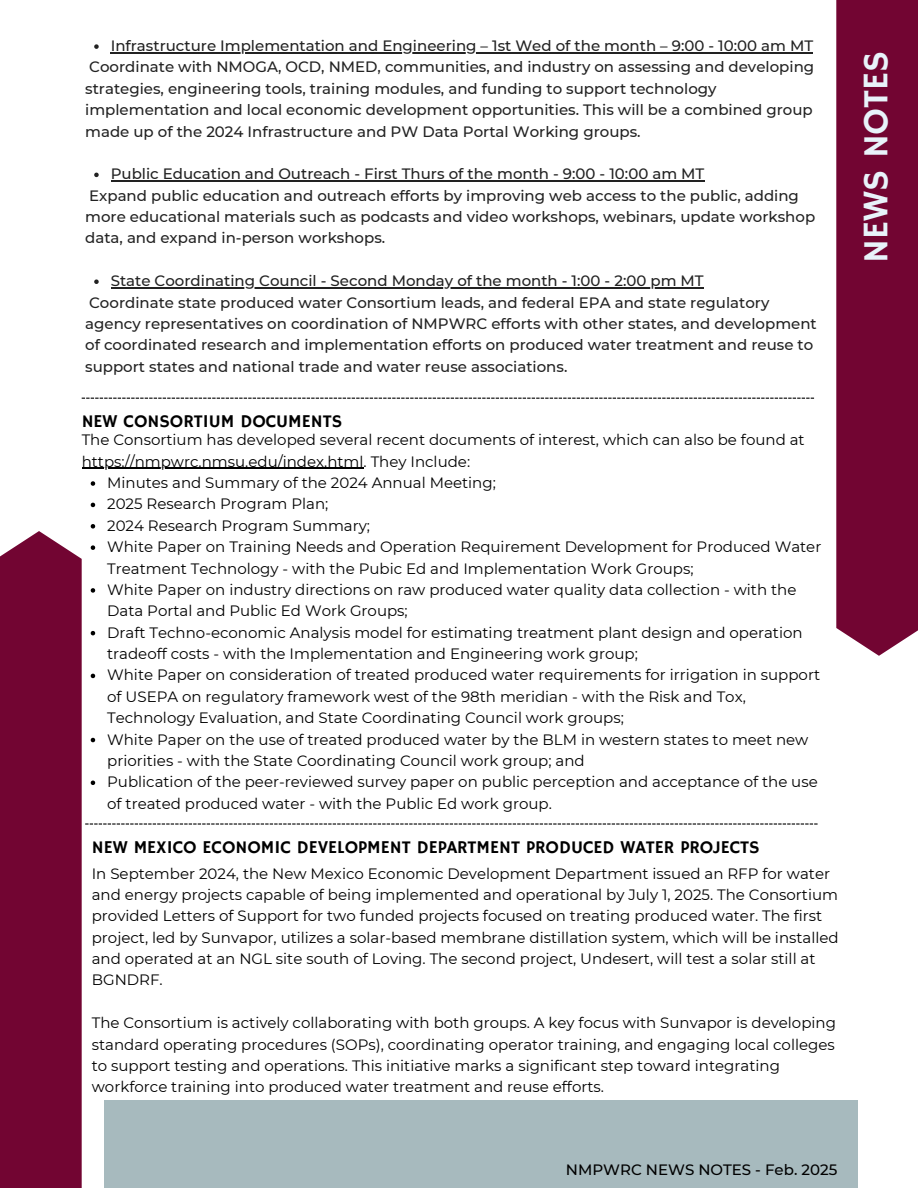
<style>
.page{position:relative;width:918px;height:1188px;background:#fff}
.page>*{position:absolute;margin:0;border:0;box-sizing:border-box;transform-origin:0 0}
.t1{font:36px "Hammersmith One";color:#e8f3fa}
.t2{font:18px "Hammersmith One";color:#000}
.t3{font:15px/21.3px "Montserrat";color:#000}
.t4{font:500 15px/21.3px "Montserrat";color:#222}
.t5{font:500 15px "Montserrat";color:#000}
</style>
<div class="page">
<div style="left:0;top:531px;width:82px;height:657px;background:#720532"></div>
<div style="left:836px;top:0;width:82px;height:656px;background:#720532"></div>
<div style="left:104px;top:1100px;width:754px;height:88px;background:#a7babe"></div>
<svg style="left:94px;top:44px;width:5px;height:5px"></svg>
<hr style="left:111px;top:52px;width:702px;height:1px;background:#222">
<svg style="left:94px;top:173px;width:5px;height:4px"></svg>
<hr style="left:111px;top:180px;width:593px;height:2px;background:#222">
<svg style="left:94px;top:279px;width:5px;height:5px"></svg>
<hr style="left:111px;top:287px;width:593px;height:1px;background:#222">
<svg style="left:82px;top:398px;width:732px;height:1px"></svg>
<hr style="left:82px;top:468px;width:282px;height:1px;background:#000">
<svg style="left:91px;top:481px;width:4px;height:5px"></svg>
<svg style="left:91px;top:503px;width:4px;height:4px"></svg>
<svg style="left:91px;top:524px;width:4px;height:5px"></svg>
<svg style="left:91px;top:545px;width:4px;height:5px"></svg>
<svg style="left:91px;top:588px;width:4px;height:5px"></svg>
<svg style="left:91px;top:631px;width:4px;height:4px"></svg>
<svg style="left:91px;top:674px;width:4px;height:4px"></svg>
<svg style="left:91px;top:738px;width:4px;height:4px"></svg>
<svg style="left:91px;top:781px;width:4px;height:4px"></svg>
<svg style="left:85px;top:823px;width:733px;height:2px"></svg>
<p class="t4" style="left:111px;top:35px;width:704px">Infrastructure Implementation and Engineering – 1st Wed of the month – 9:00 - 10:00 am MT</p>
<h3 class="t4" style="left:85px;top:56px;width:731px">Coordinate with NMOGA, OCD, NMED, communities, and industry on assessing and developing strategies, engineering tools, training modules, and funding to support technology implementation and local economic development opportunities. This will be a combined group made up of the 2024 Infrastructure and PW Data Portal Working groups.</h3>
<p class="t4" style="left:111px;top:163px;width:595px">Public Education and Outreach - First Thurs of the month - 9:00 - 10:00 am MT</p>
<h3 class="t4" style="left:85px;top:185px;width:732px">Expand public education and outreach efforts by improving web access to the public, adding more educational materials such as podcasts and video workshops, webinars, update workshop data, and expand in-person workshops.</h3>
<p class="t4" style="left:111px;top:270px;width:594px">State Coordinating Council - Second Monday of the month - 1:00 - 2:00 pm MT</p>
<h3 class="t4" style="left:85px;top:292px;width:733px">Coordinate state produced water Consortium leads, and federal EPA and state regulatory agency representatives on coordination of NMPWRC efforts with other states, and development of coordinated research and implementation efforts on produced water treatment and reuse to support states and national trade and water reuse associations.</h3>
<h2 class="t2" style="left:82px;top:411px;width:262px">NEW CONSORTIUM DOCUMENTS</h2>
<p class="t3" style="left:82px;top:429px;width:725px">The Consortium has developed several recent documents of interest, which can also be found at</p>
<p class="t3" style="left:107px;top:451px;width:390px;text-indent:-25px">https://nmpwrc.nmsu.edu/index.html. They Include:<br>Minutes and Summary of the 2024 Annual Meeting;</p>
<p class="t3" style="left:107px;top:493px;width:223px">2025 Research Program Plan;</p>
<p class="t3" style="left:107px;top:515px;width:264px">2024 Research Program Summary;</p>
<p class="t3" style="left:107px;top:536px;width:716px">White Paper on Training Needs and Operation Requirement Development for Produced Water<br>Treatment Technology - with the Pubic Ed and Implementation Work Groups;</p>
<p class="t3" style="left:107px;top:579px;width:691px">White Paper on industry directions on raw produced water quality data collection - with the<br>Data Portal and Public Ed Work Groups;</p>
<p class="t3" style="left:107px;top:622px;width:697px">Draft Techno-economic Analysis model for estimating treatment plant design and operation tradeoff costs - with the Implementation and Engineering work group;</p>
<p class="t3" style="left:107px;top:664px;width:714px">White Paper on consideration of treated produced water requirements for irrigation in support of USEPA on regulatory framework west of the 98th meridian - with the Risk and Tox,<br>Technology Evaluation, and State Coordinating Council work groups;</p>
<p class="t3" style="left:107px;top:729px;width:703px">White Paper on the use of treated produced water by the BLM in western states to meet new priorities - with the State Coordinating Council work group; and</p>
<p class="t3" style="left:107px;top:771px;width:712px">Publication of the peer-reviewed survey paper on public perception and acceptance of the use of treated produced water - with the Public Ed work group.</p>
<p class="t2" style="left:92px;top:836px;width:669px">NEW MEXICO ECONOMIC DEVELOPMENT DEPARTMENT PRODUCED WATER PROJECTS</p>
<h2 class="t3" style="left:92px;top:863px;width:748px">In September 2024, the New Mexico Economic Development Department issued an RFP for water and energy projects capable of being implemented and operational by July 1, 2025. The Consortium provided Letters of Support for two funded projects focused on treating produced water. The first project, led by Sunvapor, utilizes a solar-based membrane distillation system, which will be installed and operated at an NGL site south of Loving. The second project, Undesert, will test a solar still at BGNDRF.</h2>
<p class="t3" style="left:92px;top:1012px;width:746px">The Consortium is actively collaborating with both groups. A key focus with Sunvapor is developing standard operating procedures (SOPs), coordinating operator training, and engaging local colleges to support testing and operations. This initiative marks a significant step toward integrating workforce training into produced water treatment and reuse efforts.</p>
<h1 class="t1" style="left:855px;top:263px;width:214px;rotate:-90deg">NEWS NOTES</h1>
<p class="t5" style="left:566px;top:1161px;width:273px">NMPWRC NEWS NOTES - Feb. 2025</p>
</div>
